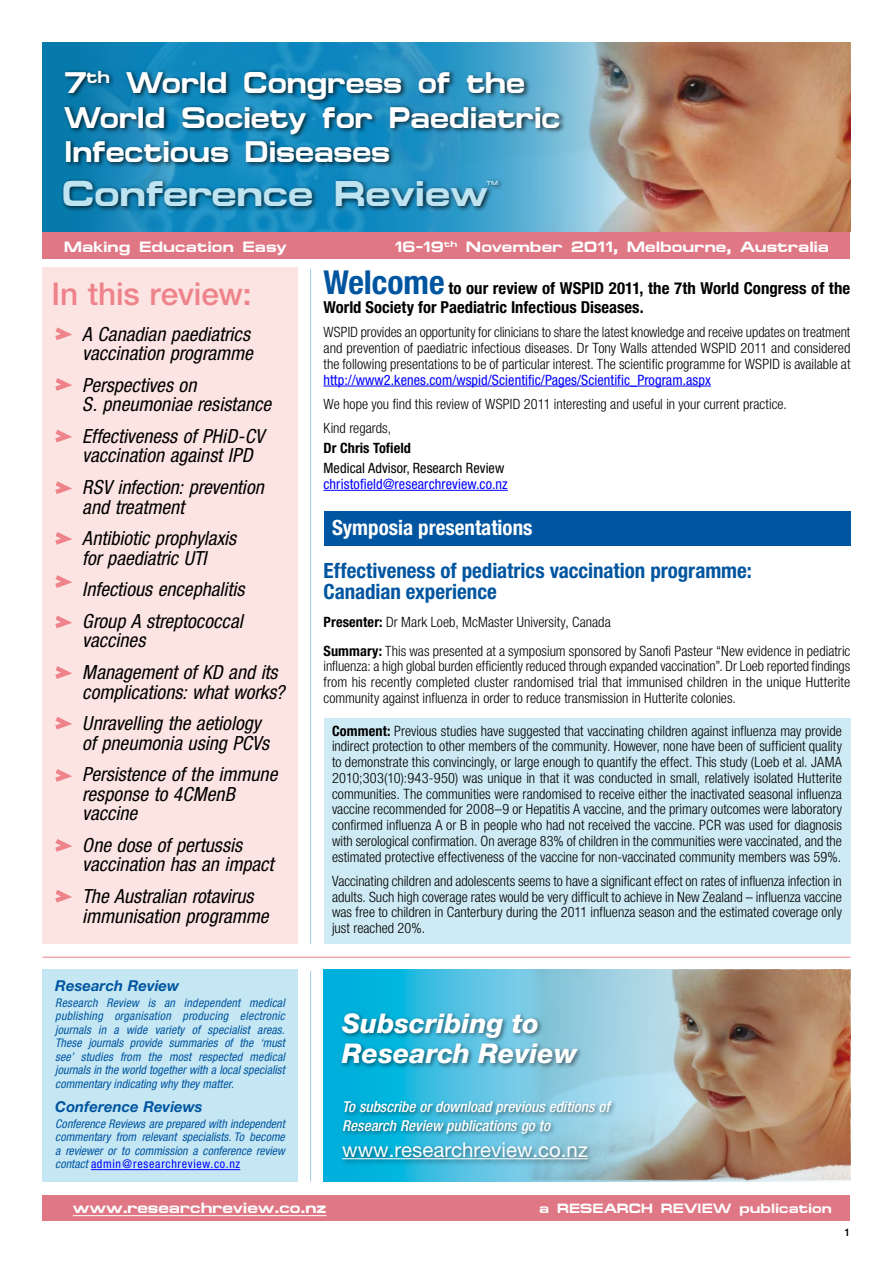
<style>
.page{position:relative;width:893px;height:1263px;background:#fff}
.page>*{position:absolute;margin:0;border:0;box-sizing:border-box;transform-origin:0 0}
.t1{font:700 36px "Micro Extended";letter-spacing:-.005em;color:#bee4f2}
.t2{font:500 31.5px "Helvetica Neue LT Pro";letter-spacing:-.005em;color:#ee838b}
.t3{font:700 30px/34.5px "Micro Extended";letter-spacing:-.005em;color:#fff;scale:.9 1}
.t4{font:italic 800 27.15px/30.2px "Helvetica Neue LT Pro";color:#fff}
.Default{font:700 condensed 21px/21px "Helvetica Neue LT Pro";color:#0055a0}
.Default-2{font:700 condensed 21px "Helvetica Neue LT Pro";color:#fff}
.t5{font:20.4px "Helvetica Neue LT Pro";color:#fff}
.t6{font:italic condensed 19.5px/19.5px "Helvetica Neue LT Pro";color:#000}
.t7{font:700 condensed 16.5px/19.5px "Helvetica Neue LT Pro";letter-spacing:.005em;color:#000}
.t8{font:italic 500 condensed 15.15px/18.9px "Helvetica Neue LT Pro";color:#fff}
.t9{font:700 15px "Micro Extended";color:#fff}
.t10{font:italic 700 15px "Helvetica Neue LT Pro";letter-spacing:.005em;color:#0055a0}
.List_Paragraph{font:300 condensed 14.25px/15.8px "Helvetica Neue LT Pro";color:#000;text-align:justify}
.t11{font:condensed 14.25px/15.8px "Helvetica Neue LT Pro";letter-spacing:.005em;color:#00f}
.t12{font:700 condensed 14.25px "Helvetica Neue LT Pro";letter-spacing:.005em;color:#000}
.t13{font:700 13.5px "Micro Extended";color:#fff}
.t14{font:italic condensed 12px/13.5px "Helvetica Neue LT Pro";letter-spacing:.005em;color:#0055a0;text-align:justify}
.t15{font:500 10.5px "Helvetica Neue LT Pro";color:#000}
.t16{font:700 6px "Micro Extended";color:#bee4f2;scale:.95 1}
.s1{font-style:normal;color:#00f}
.s2{font-size:33px;color:#0055a0}
.s3{font-weight:400;color:#00f}
.s4{color:#000}
.s5{font-weight:700}
</style>
<div class="page">
<img style="left:43px;top:43px;width:807px;height:188px">
<div style="left:324px;top:719px;width:526px;height:225px;background:#ceeaf4"></div>
<div style="left:324px;top:511px;width:526px;height:35px;background:#0055a0"></div>
<hr style="left:43px;top:957px;width:807px;height:1px;background:#ee838b">
<hr style="left:310px;top:269px;width:1px;height:675px;background:#a4cce4">
<hr style="left:310px;top:971px;width:1px;height:211px;background:#a4cce4">
<div style="left:43px;top:268px;width:255px;height:676px;background:#fce4e2"></div>
<svg style="left:55px;top:327px;width:17px;height:13px"></svg>
<svg style="left:55px;top:378px;width:17px;height:13px"></svg>
<svg style="left:55px;top:430px;width:17px;height:13px"></svg>
<svg style="left:55px;top:481px;width:17px;height:13px"></svg>
<svg style="left:55px;top:532px;width:17px;height:13px"></svg>
<svg style="left:55px;top:575px;width:17px;height:13px"></svg>
<svg style="left:55px;top:615px;width:17px;height:13px"></svg>
<svg style="left:55px;top:666px;width:17px;height:13px"></svg>
<svg style="left:55px;top:717px;width:17px;height:13px"></svg>
<svg style="left:55px;top:769px;width:17px;height:13px"></svg>
<svg style="left:55px;top:839px;width:17px;height:13px"></svg>
<svg style="left:55px;top:890px;width:17px;height:13px"></svg>
<div style="left:43px;top:233px;width:807px;height:26px;background:#df7785"></div>
<svg style="left:324px;top:969px;width:176px;height:213px;background:#20b7df"></svg>
<img style="left:500px;top:969px;width:350px;height:213px">
<div style="left:339px;top:1010px;width:278px;height:155px;background:#000;opacity:.5"></div>
<hr style="left:342px;top:1158px;width:246px;height:1px;background:#fff">
<div style="left:43px;top:969px;width:255px;height:213px;background:#c5e7f4"></div>
<div style="left:43px;top:1195px;width:807px;height:25px;background:#df7785"></div>
<hr style="left:73px;top:1215px;width:253px;height:1px;background:#fff">
<hr style="left:91px;top:1169px;width:149px;height:1px;background:#00f">
<hr style="left:324px;top:386px;width:387px;height:1px;background:#00f">
<hr style="left:324px;top:490px;width:184px;height:1px;background:#00f">
<div style="left:61px;top:68px;width:504px;height:100px;background:#000;opacity:.75"></div>
<div style="left:60px;top:178px;width:444px;height:35px;background:#000;opacity:.75"></div>
<p class="t3" style="left:64px;top:66px;width:553px">7<sup>th</sup> World Congress of the<br>World Society for Paediatric<br>Infectious Diseases</p>
<p class="t1" style="left:62px;top:175px;width:428px">Conference Review</p>
<p class="t16" style="left:486px;top:180px;width:14px">TM</p>
<p class="t9" style="left:64px;top:239px;width:225px">Making Education Easy</p>
<p class="t9" style="left:395px;top:239px;width:436px">16-19<sup>th</sup> November 2011, Melbourne, Australia</p>
<p class="t2" style="left:52px;top:275px;width:201px">In this review:</p>
<p class="t6" style="left:82px;top:325px;width:172px">A Canadian paediatrics vaccination programme</p>
<p class="t6" style="left:82px;top:376px;width:190px">Perspectives on<br>S. pneumoniae resistance</p>
<p class="t6" style="left:82px;top:427px;width:184px">Effectiveness of PHiD-CV vaccination against IPD</p>
<p class="t6" style="left:82px;top:478px;width:183px">RSV infection: prevention and treatment</p>
<p class="t6" style="left:82px;top:529px;width:155px">Antibiotic prophylaxis for paediatric UTI</p>
<p class="t6" style="left:82px;top:580px;width:164px">Infectious encephalitis</p>
<p class="t6" style="left:82px;top:612px;width:162px">Group A streptococcal vaccines</p>
<p class="t6" style="left:82px;top:663px;width:204px">Management of KD and its complications: what works?</p>
<p class="t6" style="left:82px;top:714px;width:188px">Unravelling the aetiology of pneumonia using PCVs</p>
<p class="t6" style="left:82px;top:765px;width:197px">Persistence of the immune response to 4CMenB vaccine</p>
<p class="t6" style="left:82px;top:836px;width:193px">One dose of pertussis vaccination has an impact</p>
<p class="t6" style="left:82px;top:887px;width:188px">The Australian rotavirus immunisation programme</p>
<p class="t10" style="left:55px;top:976px;width:126px">Research Review</p>
<p class="t14" style="left:55px;top:996px;width:231px">Research Review is an independent medical publishing organisation producing electronic journals in a wide variety of specialist areas.<br>These journals provide summaries of the ‘must see’ studies from the most respected medical journals in the world together with a local specialist commentary indicating why they matter.</p>
<p class="t10" style="left:55px;top:1098px;width:149px">Conference Reviews</p>
<p class="t14" style="left:55px;top:1117px;width:231px">Conference Reviews are prepared with independent commentary from relevant specialists. To become a reviewer or to commission a conference review contact <span class="s1">admin@researchreview.co.nz</span></p>
<p class="t7" style="left:324px;top:278px;width:528px"><span class="s2">Welcome</span> to our review of WSPID 2011, the 7th World Congress of the<br>World Society for Paediatric Infectious Diseases.</p>
<p class="List_Paragraph" style="left:324px;top:324px;width:528px">WSPID provides an opportunity for clinicians to share the latest knowledge and receive updates on treatment and prevention of paediatric infectious diseases. Dr Tony Walls attended WSPID 2011 and considered the following presentations to be of particular interest. The scientific programme for WSPID is available at <span class="s3">http://www2.kenes.com/wspid/Scientific/Pages/Scientific_Program.aspx</span></p>
<p class="List_Paragraph" style="left:324px;top:396px;width:465px">We hope you find this review of WSPID 2011 interesting and useful in your current practice.</p>
<p class="List_Paragraph" style="left:324px;top:420px;width:69px">Kind regards,</p>
<p class="t12" style="left:324px;top:439px;width:89px">Dr Chris Tofield</p>
<p class="t11" style="left:324px;top:460px;width:186px"><span class="s4">Medical Advisor, Research Review </span>christofield@researchreview.co.nz</p>
<p class="Default-2" style="left:332px;top:515px;width:202px">Symposia presentations</p>
<p class="Default" style="left:324px;top:559px;width:430px">Effectiveness of pediatrics vaccination programme:<br>Canadian experience</p>
<p class="List_Paragraph" style="left:324px;top:614px;width:289px"><span class="s5">Presenter:</span> Dr Mark Loeb, McMaster University, Canada</p>
<p class="List_Paragraph" style="left:324px;top:643px;width:528px"><span class="s5">Summary:</span> This was presented at a symposium sponsored by Sanofi Pasteur “New evidence in pediatric influenza: a high global burden efficiently reduced through expanded vaccination”. Dr Loeb reported findings from his recently completed cluster randomised trial that immunised children in the unique Hutterite community against influenza in order to reduce transmission in Hutterite colonies.</p>
<p class="List_Paragraph" style="left:332px;top:723px;width:511px"><span class="s5">Comment:</span> Previous studies have suggested that vaccinating children against influenza may provide indirect protection to other members of the community. However, none have been of sufficient quality to demonstrate this convincingly, or large enough to quantify the effect. This study (Loeb et al. JAMA 2010;303(10):943-950) was unique in that it was conducted in small, relatively isolated Hutterite communities. The communities were randomised to receive either the inactivated seasonal influenza vaccine recommended for 2008–9 or Hepatitis A vaccine, and the primary outcomes were laboratory confirmed influenza A or B in people who had not received the vaccine. PCR was used for diagnosis with serological confirmation. On average 83% of children in the communities were vaccinated, and the estimated protective effectiveness of the vaccine for non-vaccinated community members was 59%.</p>
<p class="List_Paragraph" style="left:332px;top:873px;width:511px">Vaccinating children and adolescents seems to have a significant effect on rates of influenza infection in adults. Such high coverage rates would be very difficult to achieve in New Zealand – influenza vaccine was free to children in Canterbury during the 2011 influenza season and the estimated coverage only just reached 20%.</p>
<p class="t4" style="left:342px;top:1008px;width:236px">Subscribing to<br>Research Review</p>
<p class="t8" style="left:342px;top:1097px;width:269px">To subscribe or download previous editions of<br>Research Review publications go to</p>
<p class="t5" style="left:342px;top:1137px;width:247px">www.researchreview.co.nz</p>
<p class="t9" style="left:73px;top:1200px;width:255px">www.researchreview.co.nz</p>
<p class="t13" style="left:539px;top:1202px;width:294px">a RESEARCH REVIEW publication</p>
<p class="t15" style="left:845px;top:1226px;width:7px">1</p>
</div>
